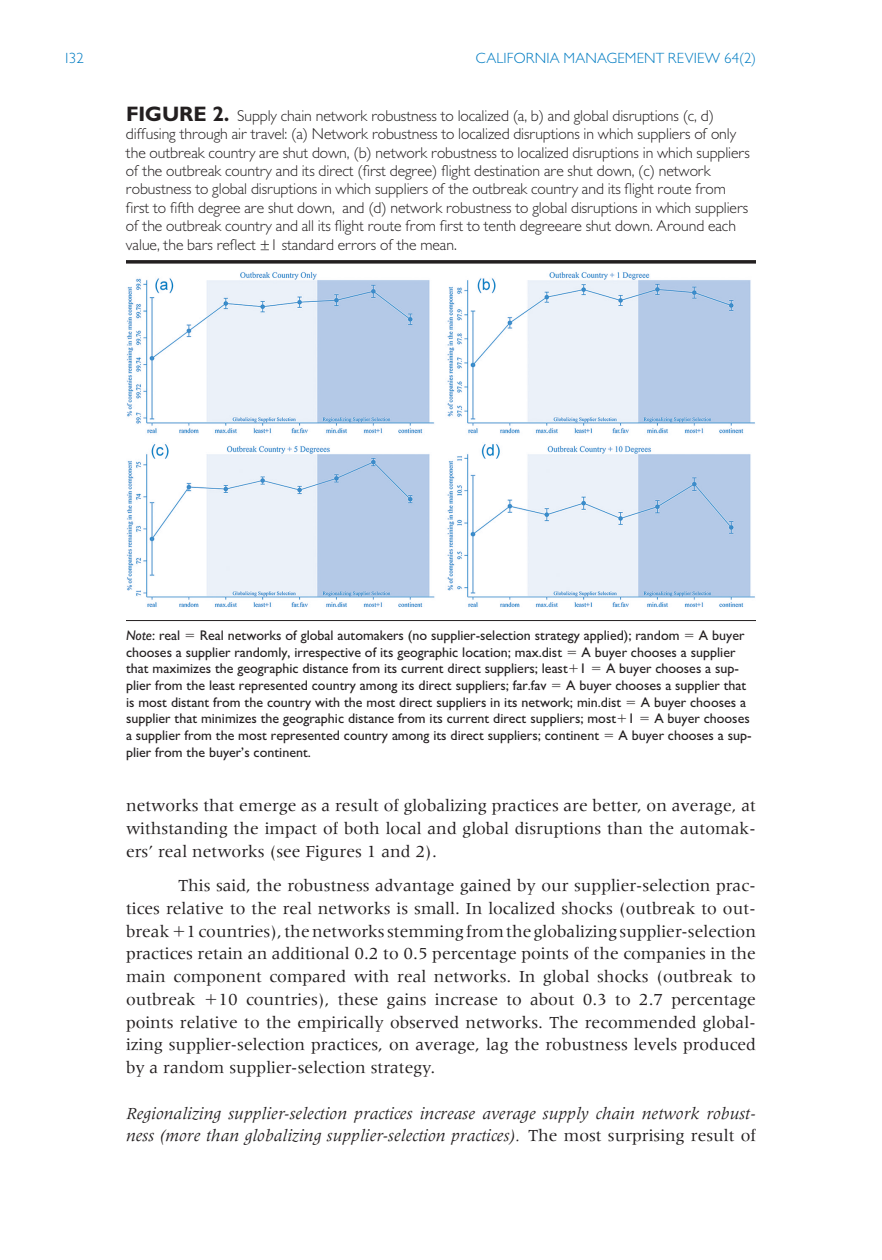
<style>
.page{position:relative;width:882px;height:1260px;background:#fff}
.page>*{position:absolute;margin:0;border:0;box-sizing:border-box;transform-origin:0 0}
.t1{font:17.5px/22.8px "Meridien";color:#231f20;text-align:justify}
.t2{font:italic 17.5px/22.8px "Meridien";color:#231f20}
.t3{font:300 15.75px/18.4px "Gill Sans MT Pro";letter-spacing:-.005em;color:#231f20}
.t4{font:300 14.88px "Gill Sans MT Pro";letter-spacing:.01em;color:#007cc2}
.t5{font:500 14px/16.6px "Gill Sans MT Pro";color:#231f20}
.s1{font-weight:700;font-size:21px}
.s2{font-style:italic}
.s3{font-style:normal}
</style>
<div class="page">
<svg style="left:126px;top:260px;width:630px;height:4px;background:#3e3a3b"></svg>
<hr style="left:126px;top:620px;width:630px;height:1px;background:#231f20">
<img style="left:127px;top:272px;width:628px;height:335px">
<p class="t4" style="left:63px;top:49px;width:22px">132</p>
<p class="t4" style="left:476px;top:49px;width:282px">CALIFORNIA MANAGEMENT REVIEW 64(2)</p>
<p class="t3" style="left:126px;top:106px;width:625px"><span class="s1">FIG URE 2.</span> Supply chain network robustness to localized (a, b) and global disruptions (c, d) diffusing through air travel: (a) Network robustness to localized disruptions in which suppliers of only the outbreak country are shut down, (b) network robustness to localized disruptions in which suppliers of the outbreak country and its direct (first degree) flight destination are shut down, (c) network robustness to global disruptions in which suppliers of the outbreak country and its flight route from first to fifth degree are shut down, and (d) network robustness to global disruptions in which suppliers of the outbreak country and all its flight route from first to tenth degreeare shut down. Around each value, the bars reflect ±1 standard errors of the mean.</p>
<p class="t5" style="left:126px;top:627px;width:56px"><span class="s2">Note</span>: real</p>
<p class="t5" style="left:200px;top:627px;width:481px">Real networks of global automakers (no supplier-selection strategy applied); random</p>
<p class="t5" style="left:699px;top:627px;width:47px">A buyer</p>
<p class="t5" style="left:126px;top:644px;width:438px">chooses a supplier randomly, irrespective of its geographic location; max.dist</p>
<p class="t5" style="left:126px;top:644px;width:611px;text-indent:456px">A buyer chooses a supplier that maximizes the geographic distance from its current direct suppliers; least 1</p>
<p class="t5" style="left:606px;top:660px;width:135px">A buyer chooses a sup-</p>
<p class="t5" style="left:126px;top:677px;width:422px">plier from the least represented country among its direct suppliers; far.fav</p>
<p class="t5" style="left:126px;top:677px;width:622px;text-indent:440px">A buyer chooses a supplier that is most distant from the country with the most direct suppliers in its network; min.dist</p>
<p class="t5" style="left:641px;top:694px;width:107px">A buyer chooses a</p>
<p class="t5" style="left:126px;top:710px;width:510px">supplier that minimizes the geographic distance from its current direct suppliers; most 1</p>
<p class="t5" style="left:654px;top:710px;width:97px">A buyer chooses</p>
<p class="t5" style="left:126px;top:727px;width:475px">a supplier from the most represented country among its direct suppliers; continent</p>
<p class="t5" style="left:619px;top:727px;width:135px">A buyer chooses a sup-</p>
<p class="t5" style="left:126px;top:743px;width:187px">plier from the buyer’s continent.</p>
<p class="t1" style="left:126px;top:794px;width:632px">networks that emerge as a result of globalizing practices are better, on average, at withstanding the impact of both local and global disruptions than the automak&shy;ers’ real networks (see Figures 1 and 2).</p>
<p class="t1" style="left:126px;top:874px;width:632px;text-indent:52px">This said, the robustness advantage gained by our supplier-selection prac&shy;tices relative to the real networks is small. In localized shocks (outbreak to out&shy;break 1 countries), the networks stemming from the globalizing supplier-selection practices retain an additional 0.2 to 0.5 percentage points of the companies in the main component compared with real networks. In global shocks (outbreak to outbreak</p>
<p class="t1" style="left:126px;top:988px;width:632px;text-indent:92px">10 countries), these gains increase to about 0.3 to 2.7 percentage points relative to the empirically observed networks. The recommended global&shy;izing supplier-selection practices, on average, lag the robustness levels produced by a random supplier-selection strategy.</p>
<p class="t2" style="left:126px;top:1102px;width:632px">Regionalizing supplier-selection practices increase average supply chain network robust&shy;ness (more than globalizing supplier-selection practices). <span class="s3">The most surprising result of</span></p>
</div>
